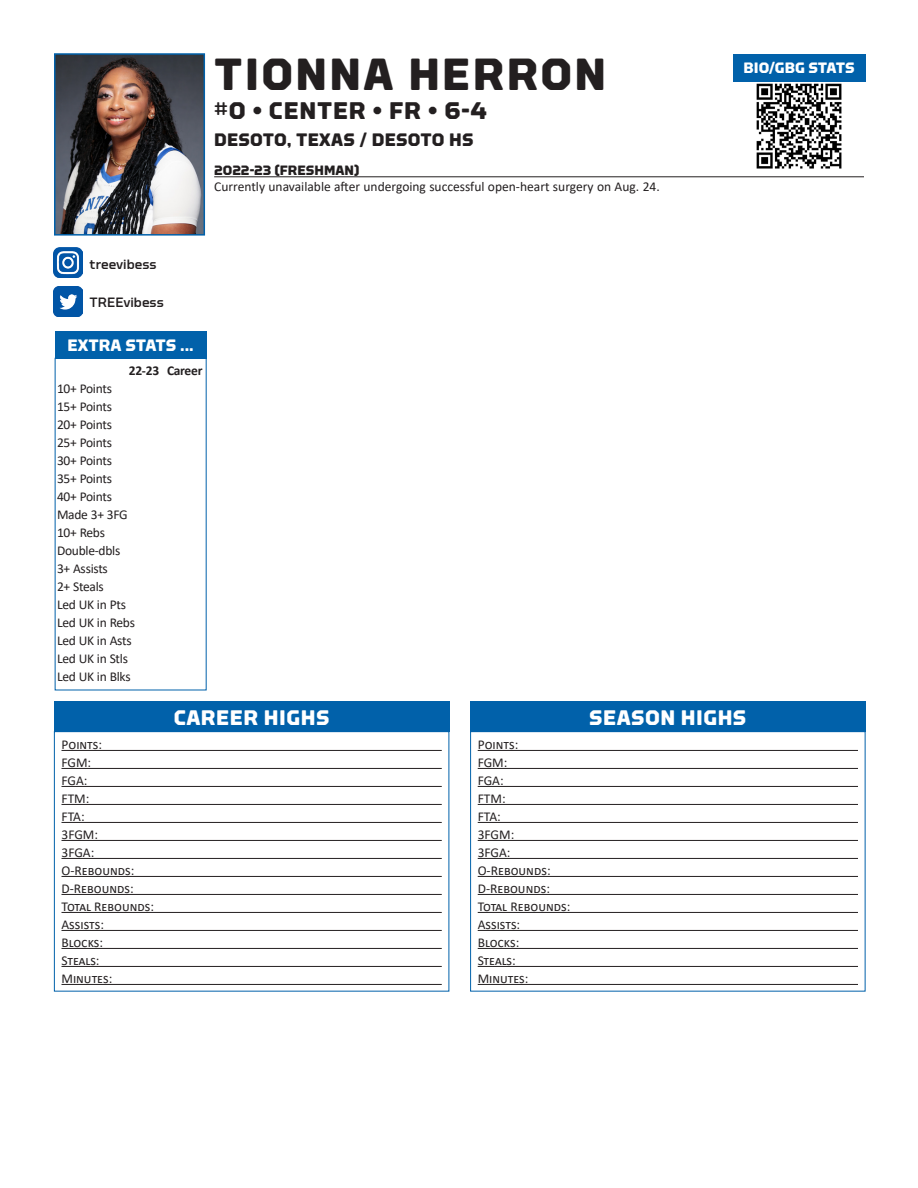
<style>
.page{position:relative;width:918px;height:1188px;background:#fff}
.page>*{position:absolute;margin:0;border:0;box-sizing:border-box;transform-origin:0 0}
.HEADLINE__2010{font:700 44.85px "Torque";letter-spacing:.05em;color:#231f20}
.HEADLINE__2010-2{font:700 24px "Torque";letter-spacing:.03em;color:#231f20}
.t1{font:700 21px "Torque";letter-spacing:.02em;color:#fff}
.HEADLINE__2010-3{font:700 18px "Torque";letter-spacing:.01em;color:#231f20}
.t2{font:700 16.5px "Torque";letter-spacing:-.005em;color:#fff}
.t3{font:700 15px "Torque";letter-spacing:-.005em;color:#fff}
.CAREER_HIGHS{font:13.5px "Calibri";color:#231f20}
.Careeer_Highs{font:13.5px "Calibri";letter-spacing:-.02em;color:#231f20}
.SUBHEAD_09{font:13.5px "Calibri";color:#231f20}
.HEADLINE__2010-4{font:500 13.5px "Torque";color:#231f20}
.SUBHEAD_09-2{font:700 13.5px "Torque";color:#231f20}
.Careeer_Highs-2{font:700 13.5px "Calibri";letter-spacing:-.02em;color:#231f20}
</style>
<div class="page">
<img style="left:57px;top:56px;width:145px;height:177px">
<div style="left:54px;top:53px;width:151px;height:183px;border:2px solid #0161aa"></div>
<hr style="left:62px;top:750px;width:380px;height:1px;background:#231f20">
<hr style="left:62px;top:768px;width:380px;height:1px;background:#231f20">
<hr style="left:62px;top:786px;width:380px;height:1px;background:#231f20">
<hr style="left:62px;top:804px;width:380px;height:1px;background:#231f20">
<hr style="left:62px;top:822px;width:380px;height:1px;background:#231f20">
<hr style="left:62px;top:840px;width:380px;height:1px;background:#231f20">
<hr style="left:62px;top:858px;width:380px;height:1px;background:#231f20">
<hr style="left:62px;top:876px;width:380px;height:1px;background:#231f20">
<hr style="left:62px;top:894px;width:380px;height:1px;background:#231f20">
<hr style="left:62px;top:912px;width:380px;height:1px;background:#231f20">
<hr style="left:62px;top:930px;width:380px;height:1px;background:#231f20">
<hr style="left:62px;top:948px;width:380px;height:1px;background:#231f20">
<hr style="left:62px;top:966px;width:380px;height:1px;background:#231f20">
<hr style="left:62px;top:984px;width:380px;height:1px;background:#231f20">
<div style="left:54px;top:701px;width:395px;height:31px;background:#0161aa"></div>
<hr style="left:214px;top:177px;width:650px;height:1px;background:#231f20">
<hr style="left:478px;top:750px;width:380px;height:1px;background:#231f20">
<hr style="left:478px;top:768px;width:380px;height:1px;background:#231f20">
<hr style="left:478px;top:786px;width:380px;height:1px;background:#231f20">
<hr style="left:478px;top:804px;width:380px;height:1px;background:#231f20">
<hr style="left:478px;top:822px;width:380px;height:1px;background:#231f20">
<hr style="left:478px;top:840px;width:380px;height:1px;background:#231f20">
<hr style="left:478px;top:858px;width:380px;height:1px;background:#231f20">
<hr style="left:478px;top:876px;width:380px;height:1px;background:#231f20">
<hr style="left:478px;top:894px;width:380px;height:1px;background:#231f20">
<hr style="left:478px;top:912px;width:380px;height:1px;background:#231f20">
<hr style="left:478px;top:930px;width:380px;height:1px;background:#231f20">
<hr style="left:478px;top:948px;width:380px;height:1px;background:#231f20">
<hr style="left:478px;top:966px;width:380px;height:1px;background:#231f20">
<hr style="left:478px;top:984px;width:380px;height:1px;background:#231f20">
<div style="left:470px;top:701px;width:396px;height:31px;background:#0161aa"></div>
<div style="left:55px;top:331px;width:152px;height:27px;background:#0161aa"></div>
<img style="left:53px;top:248px;width:30px;height:29px">
<img style="left:53px;top:287px;width:30px;height:30px">
<img style="left:753px;top:81px;width:92px;height:88px">
<div style="left:733px;top:54px;width:133px;height:27px;background:#0161aa"></div>
<p class="HEADLINE__2010" style="left:214px;top:49px;width:394px">TIONNA HERRON</p>
<p class="HEADLINE__2010-2" style="left:214px;top:98px;width:274px">#0 • CENTER • FR • 6-4</p>
<p class="HEADLINE__2010-3" style="left:214px;top:130px;width:261px">DESOTO, TEXAS / DESOTO HS</p>
<p class="SUBHEAD_09-2" style="left:214px;top:163px;width:147px">2022-23 (FRESHMAN)</p>
<p class="SUBHEAD_09" style="left:214px;top:178px;width:447px">Currently unavailable after undergoing successful open-heart surgery on Aug. 24.</p>
<p class="HEADLINE__2010-4" style="left:90px;top:257px;width:69px">treevibess</p>
<p class="HEADLINE__2010-4" style="left:90px;top:294px;width:76px">TREEvibess</p>
<p class="t2" style="left:68px;top:336px;width:128px">EXTRA STATS ...</p>
<p class="Careeer_Highs-2" style="left:129px;top:361px;width:75px">22-23 Career</p>
<p class="Careeer_Highs" style="left:57px;top:379px;width:57px">10+ Points</p>
<p class="Careeer_Highs" style="left:57px;top:397px;width:57px">15+ Points</p>
<p class="Careeer_Highs" style="left:57px;top:415px;width:57px">20+ Points</p>
<p class="Careeer_Highs" style="left:57px;top:433px;width:57px">25+ Points</p>
<p class="Careeer_Highs" style="left:57px;top:451px;width:57px">30+ Points</p>
<p class="Careeer_Highs" style="left:57px;top:469px;width:57px">35+ Points</p>
<p class="Careeer_Highs" style="left:57px;top:487px;width:57px">40+ Points</p>
<p class="Careeer_Highs" style="left:57px;top:505px;width:72px">Made 3+ 3FG</p>
<p class="Careeer_Highs" style="left:57px;top:523px;width:50px">10+ Rebs</p>
<p class="Careeer_Highs" style="left:57px;top:541px;width:65px">Double-dbls</p>
<p class="Careeer_Highs" style="left:57px;top:559px;width:52px">3+ Assists</p>
<p class="Careeer_Highs" style="left:57px;top:577px;width:48px">2+ Steals</p>
<p class="Careeer_Highs" style="left:57px;top:595px;width:71px">Led UK in Pts</p>
<p class="Careeer_Highs" style="left:57px;top:613px;width:80px">Led UK in Rebs</p>
<p class="Careeer_Highs" style="left:57px;top:631px;width:76px">Led UK in Asts</p>
<p class="Careeer_Highs" style="left:57px;top:649px;width:73px">Led UK in Stls</p>
<p class="Careeer_Highs" style="left:57px;top:667px;width:75px">Led UK in Blks</p>
<p class="t3" style="left:744px;top:59px;width:113px">BIO/GBG STATS</p>
<p class="CAREER_HIGHS" style="left:62px;top:735px;width:42px">Points:</p>
<p class="CAREER_HIGHS" style="left:62px;top:753px;width:31px">FGM:</p>
<p class="CAREER_HIGHS" style="left:62px;top:771px;width:28px">FGA:</p>
<p class="CAREER_HIGHS" style="left:62px;top:789px;width:29px">FTM:</p>
<p class="CAREER_HIGHS" style="left:62px;top:807px;width:25px">FTA:</p>
<p class="CAREER_HIGHS" style="left:62px;top:825px;width:38px">3FGM:</p>
<p class="CAREER_HIGHS" style="left:62px;top:843px;width:34px">3FGA:</p>
<p class="CAREER_HIGHS" style="left:62px;top:861px;width:74px">O-Rebounds:</p>
<p class="CAREER_HIGHS" style="left:62px;top:879px;width:74px">D-Rebounds:</p>
<p class="CAREER_HIGHS" style="left:62px;top:897px;width:94px">Total Rebounds:</p>
<p class="CAREER_HIGHS" style="left:62px;top:915px;width:44px">Assists:</p>
<p class="CAREER_HIGHS" style="left:62px;top:933px;width:43px">Blocks:</p>
<p class="CAREER_HIGHS" style="left:62px;top:951px;width:40px">Steals:</p>
<p class="CAREER_HIGHS" style="left:62px;top:969px;width:52px">Minutes:</p>
<p class="t1" style="left:174px;top:706px;width:157px">CAREER HIGHS</p>
<p class="CAREER_HIGHS" style="left:478px;top:735px;width:42px">Points:</p>
<p class="CAREER_HIGHS" style="left:478px;top:753px;width:31px">FGM:</p>
<p class="CAREER_HIGHS" style="left:478px;top:771px;width:28px">FGA:</p>
<p class="CAREER_HIGHS" style="left:478px;top:789px;width:29px">FTM:</p>
<p class="CAREER_HIGHS" style="left:478px;top:807px;width:25px">FTA:</p>
<p class="CAREER_HIGHS" style="left:478px;top:825px;width:38px">3FGM:</p>
<p class="CAREER_HIGHS" style="left:478px;top:843px;width:34px">3FGA:</p>
<p class="CAREER_HIGHS" style="left:478px;top:861px;width:74px">O-Rebounds:</p>
<p class="CAREER_HIGHS" style="left:478px;top:879px;width:74px">D-Rebounds:</p>
<p class="CAREER_HIGHS" style="left:478px;top:897px;width:94px">Total Rebounds:</p>
<p class="CAREER_HIGHS" style="left:478px;top:915px;width:44px">Assists:</p>
<p class="CAREER_HIGHS" style="left:478px;top:933px;width:43px">Blocks:</p>
<p class="CAREER_HIGHS" style="left:478px;top:951px;width:40px">Steals:</p>
<p class="CAREER_HIGHS" style="left:478px;top:969px;width:52px">Minutes:</p>
<p class="t1" style="left:589px;top:706px;width:159px">SEASON HIGHS</p>
</div>
